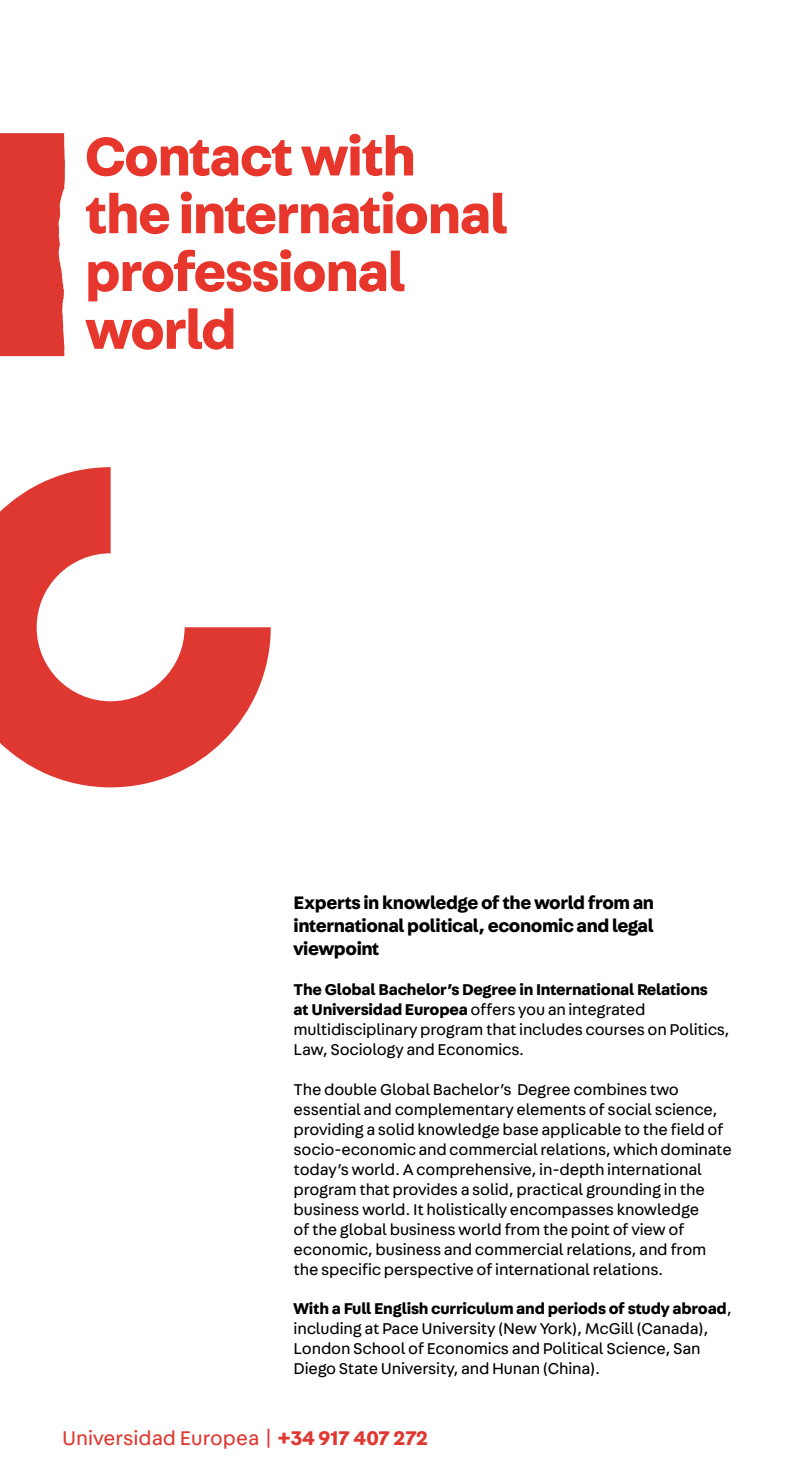
<style>
.page{position:relative;width:794px;height:1474px;background:#fff}
.page>*{position:absolute;margin:0;border:0;box-sizing:border-box;transform-origin:0 0}
.t1{font:700 57.75px/57.8px "Fabriga";letter-spacing:-.025em;color:#e7362c}
.t2{font:21px "Fabriga";color:#de3831}
.t3{font:700 19.25px/23.1px "Fabriga";letter-spacing:-.02em;color:#000;text-align:justify}
.t4{font:16.62px/19.9px "Fabriga";letter-spacing:-.01em;color:#000}
.s1{font-weight:700}
</style>
<div class="page">
<div style="left:0;top:133px;width:65px;height:223px;background:#de3831"></div>
<svg style="left:0;top:467px;width:271px;height:320px"></svg>
<h1 class="t1" style="left:85px;top:125px;width:424px">Contact with the international professional world</h1>
<p class="t3" style="left:293px;top:890px;width:362px">Experts in knowledge of the world from an international political, economic and legal viewpoint</p>
<p class="t4" style="left:293px;top:979px;width:437px"><span class="s1">The Global Bachelor’s Degree in International Relations<br>at Universidad Europea</span> offers you an integrated multidisciplinary program that includes courses on Politics, Law, Sociology and Economics.</p>
<p class="t4" style="left:293px;top:1078px;width:440px">The double Global Bachelor’s Degree combines two essential and complementary elements of social science, providing a solid knowledge base applicable to the field of socio-economic and commercial relations, which dominate today’s world. A comprehensive, in-depth international program that provides a solid, practical grounding in the business world. It holistically encompasses knowledge<br>of the global business world from the point of view of economic, business and commercial relations, and from the specific perspective of international relations.</p>
<p class="t4" style="left:293px;top:1298px;width:440px"><span class="s1">With a Full English curriculum and periods of study abroad</span>, including at Pace University (New York), McGill (Canada), London School of Economics and Political Science, San Diego State University, and Hunan (China).</p>
<p class="t2" style="left:62px;top:1424px;width:368px">Universidad Europea | <span class="s1">+34 917 407 272</span></p>
</div>
